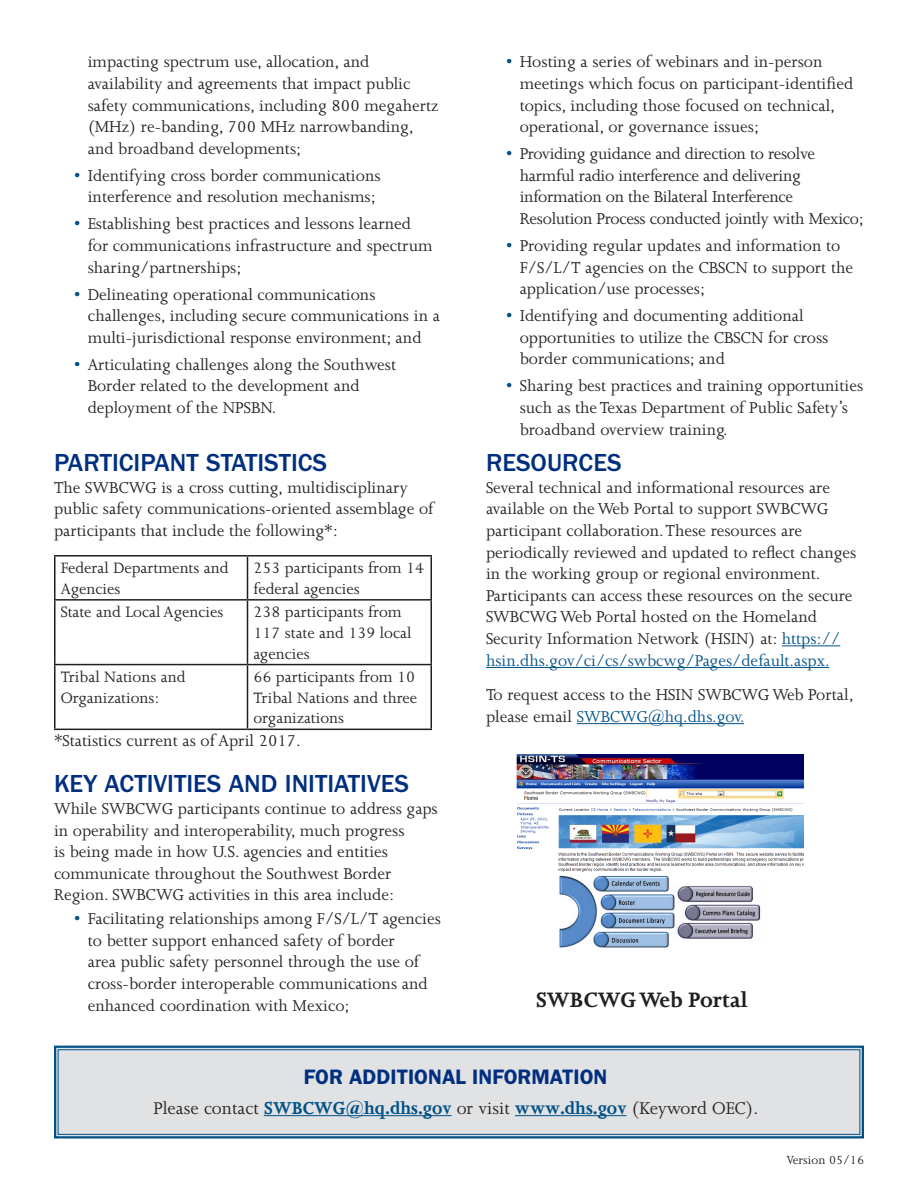
<style>
.page{position:relative;width:918px;height:1188px;background:#fff}
.page>*{position:absolute;margin:0;border:0;box-sizing:border-box;transform-origin:0 0}
.Heading_1__Blue_Cap{font:500 25.5px "ITC Franklin Gothic Std";color:#002f80}
.Normal_close{font:700 24px "Joanna MT Std";color:#231f20}
.Text_Box__blue_headi{font:600 21px "ITC Franklin Gothic Std";color:#002f80}
.t1{font:19.5px "Joanna MT Std";color:#231f20}
.t2{font:18px/21.6px "Joanna MT Std";color:#231f20}
.Normal_close-2{font:17.25px/20.7px "Joanna MT Std";color:#231f20}
.t3{font:13.5px "Joanna MT Std";color:#231f20}
.s1{color:#005187}
.s2{font-family:"Joanna";font-weight:700;color:#005187}
</style>
<div class="page">
<hr style="left:54px;top:555px;width:194px;height:2px;background:#231f20">
<hr style="left:54px;top:557px;width:2px;height:42px;background:#231f20">
<hr style="left:248px;top:555px;width:184px;height:2px;background:#231f20">
<hr style="left:247px;top:557px;width:1px;height:42px;background:#231f20">
<hr style="left:430px;top:557px;width:2px;height:42px;background:#231f20">
<hr style="left:54px;top:599px;width:194px;height:2px;background:#231f20">
<hr style="left:54px;top:601px;width:2px;height:63px;background:#231f20">
<hr style="left:248px;top:599px;width:184px;height:2px;background:#231f20">
<hr style="left:247px;top:601px;width:1px;height:63px;background:#231f20">
<hr style="left:430px;top:601px;width:2px;height:63px;background:#231f20">
<hr style="left:54px;top:664px;width:194px;height:1px;background:#231f20">
<hr style="left:54px;top:665px;width:2px;height:64px;background:#231f20">
<hr style="left:248px;top:664px;width:184px;height:1px;background:#231f20">
<hr style="left:247px;top:665px;width:1px;height:64px;background:#231f20">
<hr style="left:430px;top:665px;width:2px;height:64px;background:#231f20">
<hr style="left:54px;top:729px;width:194px;height:1px;background:#231f20">
<hr style="left:248px;top:729px;width:184px;height:1px;background:#231f20">
<hr style="left:782px;top:645px;width:58px;height:1px;background:#005187">
<hr style="left:486px;top:667px;width:343px;height:1px;background:#005187">
<hr style="left:577px;top:723px;width:167px;height:1px;background:#005187">
<svg style="left:54px;top:1045px;width:810px;height:94px;background:#d4d9de"></svg>
<div style="left:58px;top:1049px;width:802px;height:86px;border:1px solid #005187"></div>
<hr style="left:264px;top:1115px;width:188px;height:1px;background:#005187">
<hr style="left:515px;top:1115px;width:111px;height:1px;background:#005187">
<img style="left:517px;top:755px;width:287px;height:193px">
<p class="t2" style="left:88px;top:51px;width:352px">impacting spectrum use, allocation, and availability and agreements that impact public safety communications, including 800 megahertz (MHz) re-banding, 700 MHz narrowbanding, and broadband developments;</p>
<p class="t2" style="left:74px;top:165px;width:308px;text-align:center"><span class="s1">•</span> Identifying cross border communications interference and resolution mechanisms;</p>
<p class="t2" style="left:88px;top:213px;width:346px;text-indent:-14px"><span class="s1">•</span> Establishing best practices and lessons learned for communications infrastructure and spectrum sharing/partnerships;</p>
<p class="t2" style="left:88px;top:283px;width:354px;text-indent:-14px"><span class="s1">•</span> Delineating operational communications challenges, including secure communications in a multi-jurisdictional response environment; and</p>
<p class="t2" style="left:88px;top:354px;width:310px;text-indent:-14px"><span class="s1">•</span> Articulating challenges along the Southwest<br>Border related to the development and deployment of the NPSBN.</p>
<p class="Heading_1__Blue_Cap" style="left:54px;top:449px;width:275px">PARTICIPANT STATISTICS</p>
<p class="t2" style="left:54px;top:477px;width:381px">The SWBCWG is a cross cutting, multidisciplinary public safety communications-oriented assemblage of participants that include the following*:</p>
<p class="Normal_close-2" style="left:61px;top:558px;width:169px">Federal Departments and<br>Agencies</p>
<p class="Normal_close-2" style="left:254px;top:558px;width:172px">253 participants from 14 federal agencies</p>
<p class="Normal_close-2" style="left:61px;top:602px;width:164px">State and Local Agencies</p>
<p class="Normal_close-2" style="left:254px;top:602px;width:159px">238 participants from<br>117 state and 139 local agencies</p>
<p class="Normal_close-2" style="left:61px;top:667px;width:126px">Tribal Nations and<br>Organizations:</p>
<p class="Normal_close-2" style="left:254px;top:667px;width:165px;text-align:justify">66 participants from 10<br>Tribal Nations and three organizations</p>
<p class="t2" style="left:54px;top:730px;width:248px">*Statistics current as of April 2017.</p>
<p class="Heading_1__Blue_Cap" style="left:54px;top:770px;width:357px">KEY ACTIVITIES AND INITIATIVES</p>
<p class="t2" style="left:54px;top:798px;width:385px">While SWBCWG participants continue to address gaps in operability and interoperability, much progress<br>is being made in how U.S. agencies and entities communicate throughout the Southwest Border Region. SWBCWG activities in this area include:</p>
<p class="t2" style="left:88px;top:908px;width:355px;text-indent:-14px"><span class="s1">•</span> Facilitating relationships among F/S/L/T agencies to better support enhanced safety of border<br>area public safety personnel through the use of cross-border interoperable communications and enhanced coordination with Mexico;</p>
<p class="t2" style="left:520px;top:51px;width:335px;text-indent:-14px"><span class="s1">•</span> Hosting a series of webinars and in-person meetings which focus on participant-identified topics, including those focused on technical, operational, or governance issues;</p>
<p class="t2" style="left:520px;top:143px;width:346px;text-indent:-14px"><span class="s1">•</span> Providing guidance and direction to resolve harmful radio interference and delivering information on the Bilateral Interference Resolution Process conducted jointly with Mexico;</p>
<p class="t2" style="left:520px;top:235px;width:335px;text-indent:-14px"><span class="s1">•</span> Providing regular updates and information to<br>F/S/L/T agencies on the CBSCN to support the application/use processes;</p>
<p class="t2" style="left:520px;top:305px;width:310px;text-indent:-14px"><span class="s1">•</span> Identifying and documenting additional opportunities to utilize the CBSCN for cross border communications; and</p>
<p class="t2" style="left:520px;top:375px;width:345px;text-indent:-14px"><span class="s1">•</span> Sharing best practices and training opportunities such as the Texas Department of Public Safety’s broadband overview training.</p>
<p class="Heading_1__Blue_Cap" style="left:486px;top:449px;width:137px">RESOURCES</p>
<p class="t2" style="left:486px;top:477px;width:372px">Several technical and informational resources are available on the Web Portal to support SWBCWG participant collaboration. These resources are periodically reviewed and updated to reflect changes in the working group or regional environment.<br>Participants can access these resources on the secure SWBCWG Web Portal hosted on the Homeland Security Information Network (HSIN) at: <span class="s1">https:// hsin.dhs.gov/ci/cs/swbcwg/Pages/default.aspx.</span></p>
<p class="t2" style="left:486px;top:684px;width:369px">To request access to the HSIN SWBCWG Web Portal, please email <span class="s1">SWBCWG@hq.dhs.gov.</span></p>
<p class="Normal_close" style="left:536px;top:987px;width:214px">SWBCWG Web Portal</p>
<p class="Text_Box__blue_headi" style="left:304px;top:1064px;width:305px">FOR ADDITIONAL INFORMATION</p>
<p class="t1" style="left:154px;top:1097px;width:606px">Please contact <span class="s2">SWBCWG@hq.dhs.gov</span> or visit <span class="s2">www.dhs.gov</span> (Keyword OEC).</p>
<p class="t3" style="left:787px;top:1153px;width:79px">Version 05/16</p>
</div>
